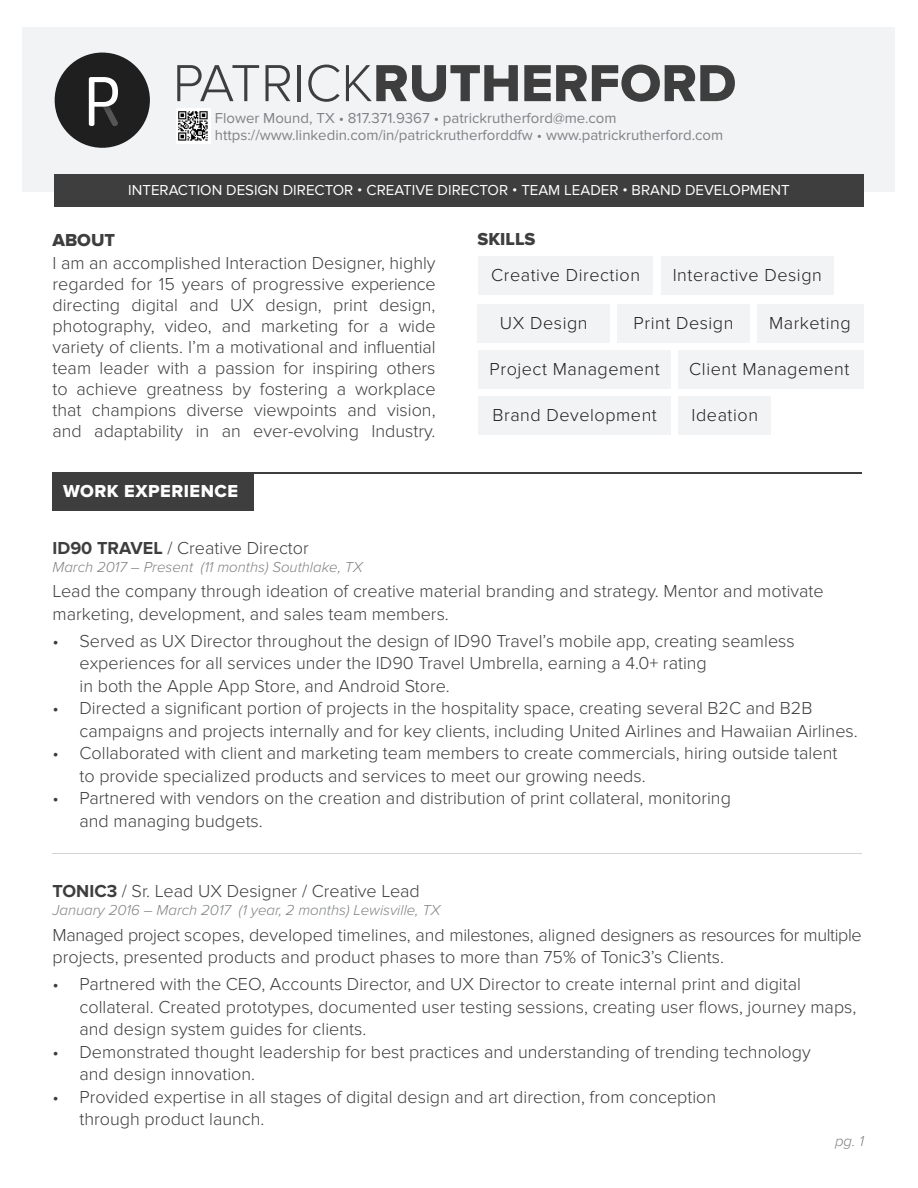
<style>
.page{position:relative;width:918px;height:1188px;background:#fff}
.page>*{position:absolute;margin:0;border:0;box-sizing:border-box;transform-origin:0 0}
.t1{font:54px "Proxima Nova Extrabld";color:#3e3e3f}
.t2{font:300 18px/22.5px "Proxima Nova";color:#3e3e3f}
.t3{font:300 18px "Proxima Nova";letter-spacing:.03em;color:#231f20}
.t4{font:18px "Proxima Nova Extrabld";letter-spacing:.03em;color:#fff}
.t5{font:18px "Proxima Nova Extrabld";color:#3e3e3f}
.t6{font:15px "Proxima Nova";color:#808285}
.t7{font:italic 300 15px "Proxima Nova";color:#808285}
.t8{font:15px "Proxima Nova";color:#fff}
.s1{font-family:"Proxima Nova";font-weight:300}
.s2{font-weight:700}
</style>
<div class="page">
<div style="left:478px;top:257px;width:175px;height:38px;background:#f2f3f4"></div>
<div style="left:478px;top:304px;width:132px;height:39px;background:#f2f3f4"></div>
<div style="left:617px;top:304px;width:133px;height:39px;background:#f2f3f4"></div>
<div style="left:757px;top:304px;width:107px;height:39px;background:#f2f3f4"></div>
<div style="left:478px;top:350px;width:193px;height:39px;background:#f2f3f4"></div>
<div style="left:678px;top:350px;width:186px;height:39px;background:#f2f3f4"></div>
<div style="left:678px;top:396px;width:93px;height:39px;background:#f2f3f4"></div>
<div style="left:478px;top:396px;width:193px;height:39px;background:#f2f3f4"></div>
<div style="left:661px;top:257px;width:173px;height:38px;background:#f2f3f4"></div>
<div style="left:22px;top:27px;width:874px;height:164px;background:#f2f3f4"></div>
<div style="left:54px;top:174px;width:810px;height:33px;background:#3e3e3f"></div>
<div style="left:52px;top:472px;width:202px;height:39px;background:#3e3e3f"></div>
<hr style="left:52px;top:472px;width:810px;height:2px;background:#3e3e3f">
<div style="left:55px;top:53px;width:95px;height:95px;background:#1e1f1e;border-radius:50%"></div>
<svg style="left:89px;top:77px;width:29px;height:49px"></svg>
<img style="left:176px;top:109px;width:34px;height:35px">
<hr style="left:52px;top:854px;width:810px;height:1px;background:#d1d2d4">
<p class="t1" style="left:173px;top:52px;width:565px"><span class="s1">PATRICK</span>RUTHERFORD</p>
<p class="t6" style="left:215px;top:110px;width:403px">Flower Mound, TX • 817.371.9367 • patrickrutherford@me.com</p>
<p class="t6" style="left:215px;top:126px;width:510px">https://www.linkedin.com/in/patrickrutherforddfw • www.patrickrutherford.com</p>
<p class="t8" style="left:128px;top:182px;width:663px">INTERACTION DESIGN DIRECTOR • CREATIVE DIRECTOR • TEAM LEADER • BRAND DEVELOPMENT</p>
<p class="t5" style="left:52px;top:229px;width:64px">ABOUT</p>
<p class="t5" style="left:478px;top:229px;width:59px">SKILLS</p>
<p class="t2" style="left:52px;top:253px;width:385px;line-height:21px;text-align:justify">I am an accomplished Interaction Designer, highly regarded for 15 years of progressive experience directing digital and UX design, print design, photography, video, and marketing for a wide</p>
<p class="t2" style="left:52px;top:337px;width:385px;line-height:21px;text-align:justify">variety of clients. I’m a motivational and influential team leader with a passion for inspiring others to achieve greatness by fostering a workplace that champions diverse viewpoints and vision, and adaptability in an ever-evolving Industry.</p>
<p class="t4" style="left:63px;top:481px;width:177px">WORK EXPERIENCE</p>
<p class="t3" style="left:491px;top:265px;width:150px">Creative Direction</p>
<p class="t3" style="left:500px;top:312px;width:89px">UX Design</p>
<p class="t3" style="left:634px;top:312px;width:101px">Print Design</p>
<p class="t3" style="left:769px;top:312px;width:83px">Marketing</p>
<p class="t3" style="left:490px;top:359px;width:172px">Project Management</p>
<p class="t3" style="left:689px;top:359px;width:162px">Client Management</p>
<p class="t3" style="left:493px;top:405px;width:166px">Brand Development</p>
<p class="t3" style="left:692px;top:405px;width:68px">Ideation</p>
<p class="t3" style="left:673px;top:265px;width:151px">Interactive Design</p>
<p class="t2" style="left:52px;top:537px;width:258px"><span class="s2">ID90 TRAVEL</span> / Creative Director</p>
<p class="t7" style="left:52px;top:558px;width:312px">March 2017 – Present (11 months) Southlake, TX</p>
<p class="t2" style="left:52px;top:580px;width:773px">Lead the company through ideation of creative material branding and strategy. Mentor and motivate marketing, development, and sales team members.</p>
<p class="t2" style="left:80px;top:630px;width:717px;text-indent:-27px">• Served as UX Director throughout the design of ID90 Travel’s mobile app, creating seamless experiences for all services under the ID90 Travel Umbrella, earning a 4.0+ rating<br>in both the Apple App Store, and Android Store.</p>
<p class="t2" style="left:80px;top:697px;width:780px;text-indent:-27px">• Directed a significant portion of projects in the hospitality space, creating several B2C and B2B campaigns and projects internally and for key clients, including United Airlines and Hawaiian Airlines.</p>
<p class="t2" style="left:80px;top:742px;width:759px;text-indent:-27px">• Collaborated with client and marketing team members to create commercials, hiring outside talent to provide specialized products and services to meet our growing needs.</p>
<p class="t2" style="left:80px;top:787px;width:653px;text-indent:-27px">• Partnered with vendors on the creation and distribution of print collateral, monitoring and managing budgets.</p>
<p class="t2" style="left:52px;top:880px;width:369px"><span class="s2">TONIC3</span> / Sr. Lead UX Designer / Creative Lead</p>
<p class="t7" style="left:52px;top:902px;width:390px">January 2016 – March 2017 (1 year, 2 months) Lewisville, TX</p>
<p class="t2" style="left:52px;top:924px;width:811px">Managed project scopes, developed timelines, and milestones, aligned designers as resources for multiple projects, presented products and product phases to more than 75% of Tonic3’s Clients.</p>
<p class="t2" style="left:80px;top:973px;width:778px;text-indent:-27px">• Partnered with the CEO, Accounts Director, and UX Director to create internal print and digital collateral. Created prototypes, documented user testing sessions, creating user flows, journey maps, and design system guides for clients.</p>
<p class="t2" style="left:80px;top:1041px;width:733px;text-indent:-27px">• Demonstrated thought leadership for best practices and understanding of trending technology and design innovation.</p>
<p class="t2" style="left:80px;top:1086px;width:638px;text-indent:-27px">• Provided expertise in all stages of digital design and art direction, from conception through product launch.</p>
<p class="t7" style="left:835px;top:1133px;width:30px">pg. 1</p>
</div>
